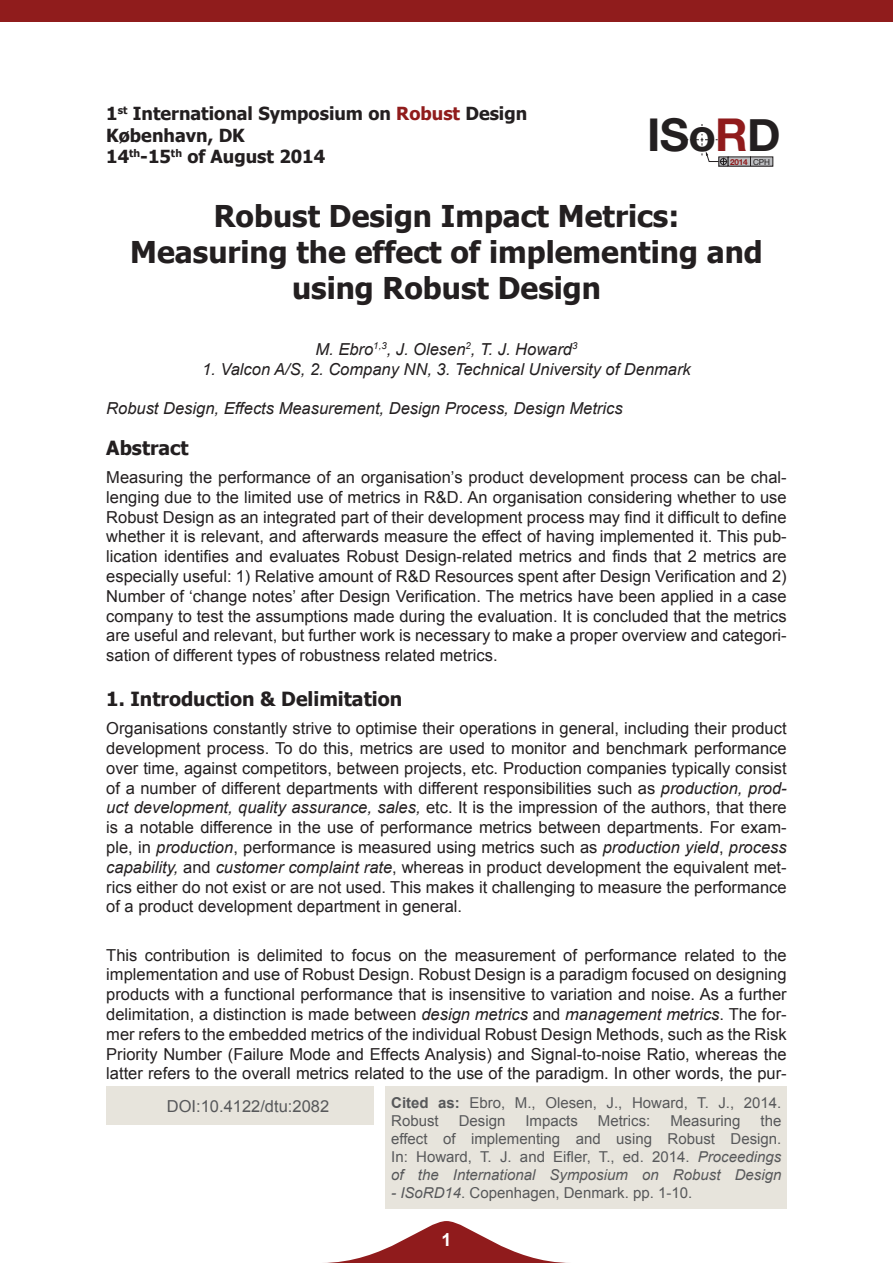
<style>
.page{position:relative;width:893px;height:1263px;background:#fff}
.page>*{position:absolute;margin:0;border:0;box-sizing:border-box;transform-origin:0 0}
.t1{font:700 45.15px "Helvetica Neue";letter-spacing:-.015em;color:#231f20}
.t2{font:700 30px/36px "Tahoma";color:#231f20;text-align:center}
.t3{font:700 19.5px "Tahoma";color:#231f20}
.t4{font:700 18px/21.6px "Tahoma";color:#231f20}
.t5{font:700 18px "Arial";color:#fff}
.t6{font:16.5px/19.8px "Arial";color:#231f20;text-align:justify}
.t7{font:italic 16.5px "Arial";color:#231f20}
.t8{font:16.5px "Arial";color:#57585a}
.t9{font:15px/18px "Arial";color:#57585a}
.t10{font:700 8.25px "Helvetica Neue";color:#901b1c}
.t11{font:8.25px "Helvetica Neue";color:#231f20}
.s1{color:#901c1c}
.s2{font-style:italic}
.s3{font-weight:700}
.s4{color:#901b1c}
</style>
<div class="page">
<svg style="left:324px;top:1221px;width:245px;height:42px"></svg>
<div style="left:106px;top:1086px;width:268px;height:39px;background:#e7e4dc"></div>
<div style="left:385px;top:1086px;width:402px;height:123px;background:#e7e4dc"></div>
<div style="left:719px;top:157px;width:9px;height:9px;border:1px solid #231f20"></div>
<div style="left:728px;top:157px;width:22px;height:9px;background:#bcbdc0"></div>
<div style="left:750px;top:157px;width:23px;height:9px;background:#bcbdc0"></div>
<div style="left:750px;top:157px;width:23px;height:9px;border:1px solid #231f20"></div>
<svg style="left:686px;top:124px;width:41px;height:41px"></svg>
<div style="left:0;top:0;width:893px;height:21px;background:#901c1c"></div>
<p class="t4" style="left:106px;top:102px;width:422px">1<sup>st</sup> International Symposium on <span class="s1">Robust</span> Design<br>København, DK<br>14<sup>th</sup>-15<sup>th</sup> of August 2014</p>
<h2 class="t2" style="left:130px;top:196px;width:634px">Robust Design Impact Metrics:<br>Measuring the effect of implementing and using Robust Design</h2>
<p class="t7" style="left:316px;top:338px;width:263px">M. Ebro<sup>1,3</sup>, J. Olesen<sup>2</sup>, T. J. Howard<sup>3</sup></p>
<p class="t7" style="left:202px;top:358px;width:490px">1. Valcon A/S, 2. Company NN, 3. Technical University of Denmark</p>
<p class="t7" style="left:106px;top:398px;width:518px">Robust Design, Effects Measurement, Design Process, Design Metrics</p>
<p class="t3" style="left:106px;top:434px;width:84px">Abstract</p>
<p class="t6" style="left:106px;top:467px;width:682px">Measuring the performance of an organisation’s product development process can be chal&shy;lenging due to the limited use of metrics in R&amp;D. An organisation considering whether to use Robust Design as an integrated part of their development process may find it difficult to define whether it is relevant, and afterwards measure the effect of having implemented it. This pub&shy;lication identifies and evaluates Robust Design-related metrics and finds that 2 metrics are especially useful: 1) Relative amount of R&amp;D Resources spent after Design Verification and 2)<br>Number of ‘change notes’ after Design Verification. The metrics have been applied in a case company to test the assumptions made during the evaluation. It is concluded that the metrics are useful and relevant, but further work is necessary to make a proper overview and categori&shy;sation of different types of robustness related metrics.</p>
<p class="t3" style="left:106px;top:685px;width:297px">1. Introduction &amp; Delimitation</p>
<p class="t6" style="left:106px;top:719px;width:682px">Organisations constantly strive to optimise their operations in general, including their product development process. To do this, metrics are used to monitor and benchmark performance over time, against competitors, between projects, etc. Production companies typically consist of a number of different departments with different responsibilities such as <span class="s2">production, prod&shy;uct development, quality assurance, sales,</span> etc. It is the impression of the authors, that there is a notable difference in the use of performance metrics between departments. For exam&shy;ple, in <span class="s2">production</span>, performance is measured using metrics such as <span class="s2">production yield</span>, <span class="s2">process capability,</span> and <span class="s2">customer complaint rate</span>, whereas in product development the equivalent met&shy;rics either do not exist or are not used. This makes it challenging to measure the performance of a product development department in general.</p>
<p class="t6" style="left:106px;top:945px;width:682px">This contribution is delimited to focus on the measurement of performance related to the implementation and use of Robust Design. Robust Design is a paradigm focused on designing products with a functional performance that is insensitive to variation and noise. As a further delimitation, a distinction is made between <span class="s2">design metrics</span> and <span class="s2">management metrics</span>. The for&shy;mer refers to the embedded metrics of the individual Robust Design Methods, such as the Risk Priority Number (Failure Mode and Effects Analysis) and Signal-to-noise Ratio, whereas the latter refers to the overall metrics related to the use of the paradigm. In other words, the pur-</p>
<p class="t9" style="left:391px;top:1093px;width:392px"><span class="s3">Cited as:</span> Ebro, M., Olesen, J., Howard, T. J., 2014.<br>Robust</p>
<h1 class="t1" style="left:647px;top:100px;width:135px">ISo<span class="s4">R</span>D</h1>
<p class="t10" style="left:730px;top:155px;width:19px">2014</p>
<p class="t11" style="left:753px;top:156px;width:18px">CPH</p>
<p class="t8" style="left:167px;top:1095px;width:164px">DOI:10.4122/dtu:2082</p>
<p class="t9" style="left:391px;top:1111px;width:392px;text-align:justify;text-indent:369px">the effect of implementing and using Robust Design.<br>In: Howard, T. J. and Eifler, T., ed. 2014. <span class="s2">Proceedings of the International Symposium on Robust Design</span></p>
<p class="t9" style="left:391px;top:1183px;width:302px"><span class="s2">- ISoRD14</span>. Copenhagen, Denmark. pp. 1-10.</p>
<p class="t9" style="left:459px;top:1111px;width:48px">Design</p>
<p class="t9" style="left:525px;top:1111px;width:54px">Impacts</p>
<p class="t9" style="left:598px;top:1111px;width:54px">Metrics:</p>
<p class="t9" style="left:670px;top:1111px;width:72px">Measuring</p>
<p class="t5" style="left:441px;top:1228px;width:12px">1</p>
</div>
